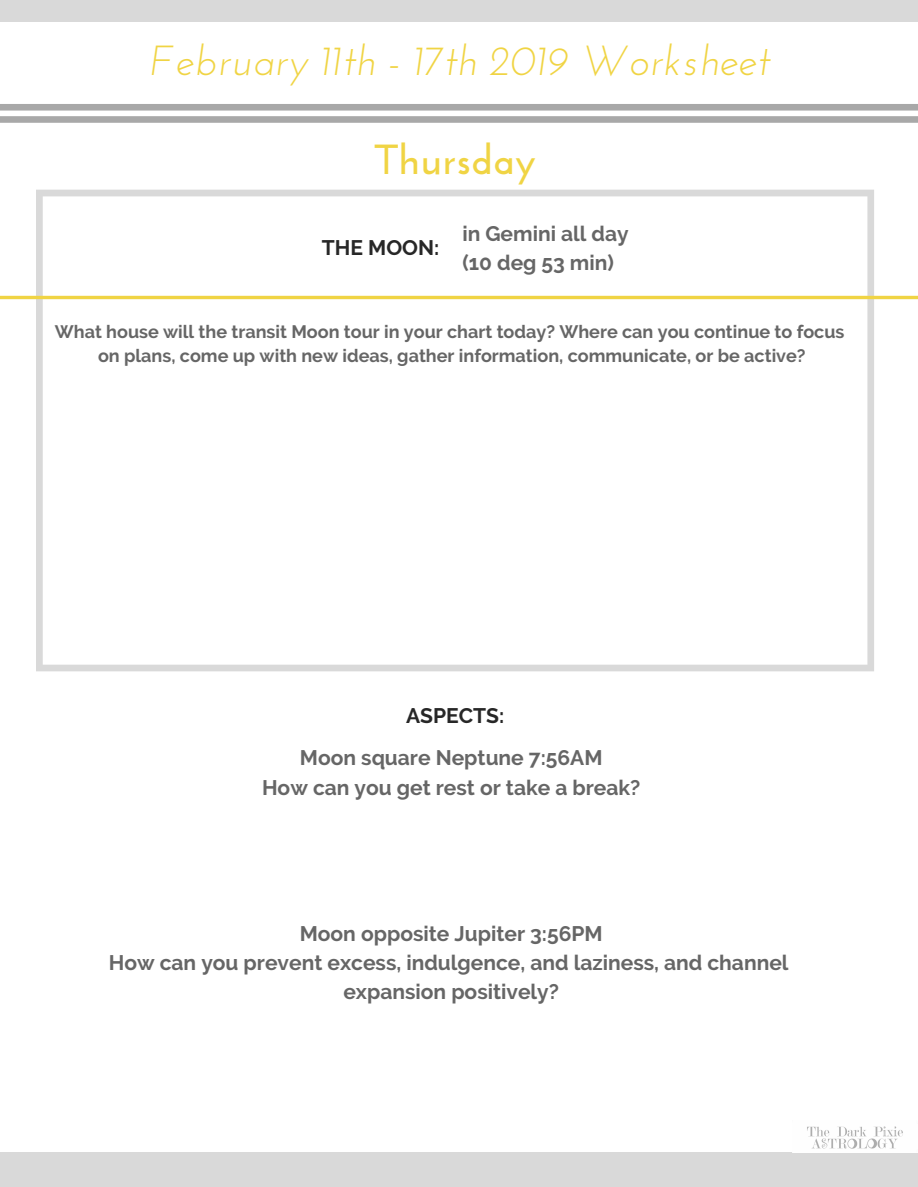
<style>
.page{position:relative;width:918px;height:1187px;background:#fff}
.page>*{position:absolute;margin:0;border:0;box-sizing:border-box;transform-origin:0 0}
.t1{font:italic 42px "Josefin Sans";color:#f0d444}
.t2{font:700 42px "Josefin Sans";color:#f0d444}
.t3{font:700 21px/29.2px "Raleway";color:#666;text-align:center}
.t4{font:700 21px "Raleway";color:#272727}
.t5{font:700 18px/24.8px "Raleway";color:#666;text-align:center}
</style>
<div class="page">
<div style="left:0;top:0;width:918px;height:22px;background:#d9d9d9"></div>
<div style="left:0;top:1152px;width:918px;height:34px;background:#d9d9d9"></div>
<svg style="left:0;top:104px;width:918px;height:19px"></svg>
<img style="left:807px;top:1126px;width:96px;height:23px">
<svg style="left:36px;top:190px;width:838px;height:481px"></svg>
<svg style="left:0;top:286px;width:918px;height:23px"></svg>
<h1 class="t1" style="left:151px;top:44px;width:620px">February 11th - 17th 2019 Worksheet</h1>
<h1 class="t2" style="left:375px;top:143px;width:162px">Thursday</h1>
<p class="t4" style="left:322px;top:236px;width:119px">THE MOON:</p>
<p class="t3" style="left:462px;top:219px;width:168px;text-align:left">in Gemini all day (10 deg 53 min)</p>
<p class="t5" style="left:55px;top:319px;width:791px">What house will the transit Moon tour in your chart today? Where can you continue to focus on plans, come up with new ideas, gather information, communicate, or be active?</p>
<p class="t4" style="left:406px;top:703px;width:100px">ASPECTS:</p>
<p class="t3" style="left:262px;top:743px;width:380px">Moon square Neptune 7:56AM<br>How can you get rest or take a break?</p>
<p class="t3" style="left:109px;top:918px;width:681px">Moon opposite Jupiter 3:56PM<br>How can you prevent excess, indulgence, and laziness, and channel expansion positively?</p>
</div>
